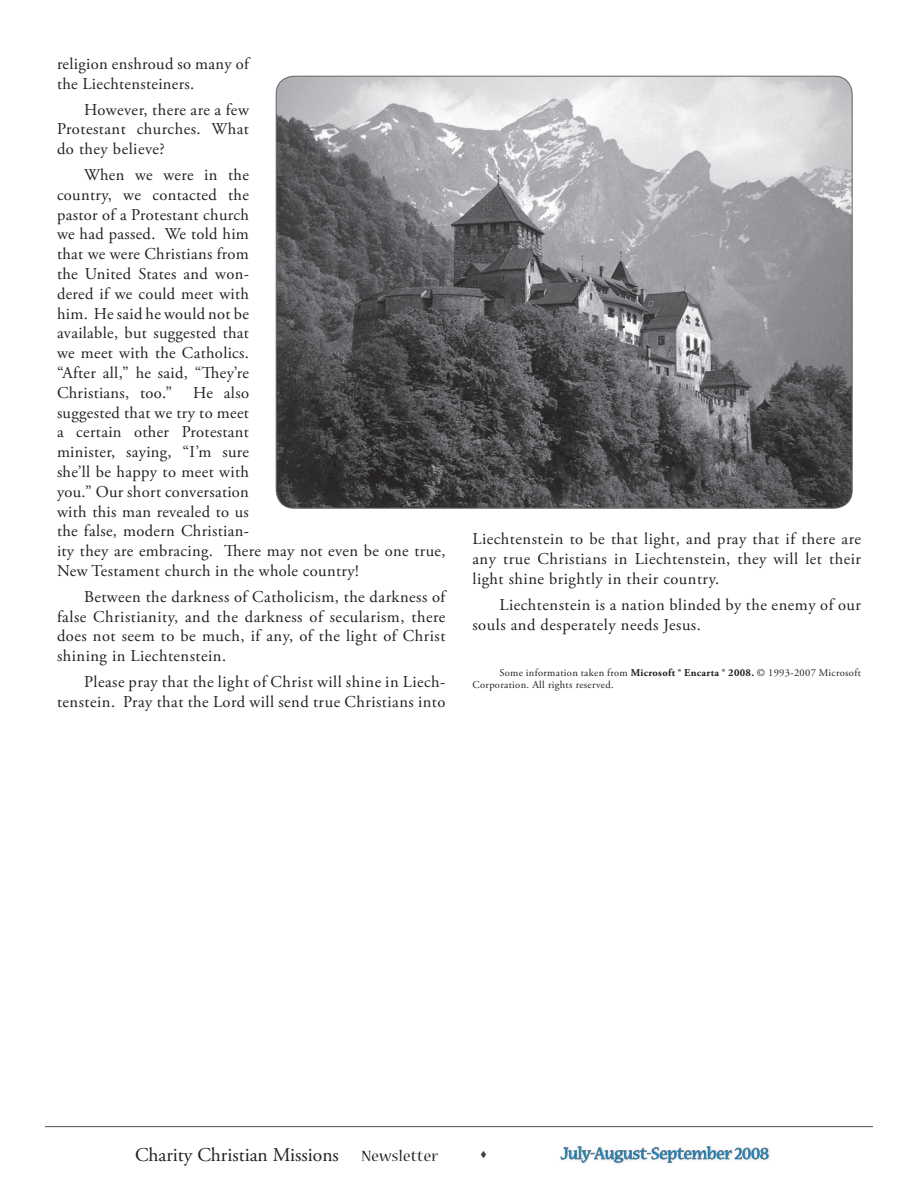
<style>
.page{position:relative;width:918px;height:1188px;background:#fff}
.page>*{position:absolute;margin:0;border:0;box-sizing:border-box;transform-origin:0 0}
.t1{font:19.5px "Adobe Garamond Pro";color:#231f20}
.t2{font:18px "Nueva Std";color:#0082c8}
.t3{font:16.5px/19.8px "Adobe Garamond Pro";letter-spacing:.02em;color:#231f20;text-align:justify}
.t4{font:10.5px/12.6px "Adobe Garamond Pro";letter-spacing:.03em;color:#231f20}
.s1{font-weight:700}
.s2{font-family:"Nueva Std";font-size:16.5px}
</style>
<div class="page">
<svg style="left:561px;top:1146px;width:207px;height:17px"></svg>
<hr style="left:45px;top:1126px;width:828px;height:1px;background:#636366">
<img style="left:276px;top:76px;width:576px;height:432px;border-radius:18px">
<p class="t3" style="left:57px;top:54px;width:193px">religion enshroud so many of the Liechtensteiners.</p>
<p class="t3" style="left:57px;top:100px;width:193px;text-indent:27px">However, there are a few Protestant churches. What do they believe?</p>
<p class="t3" style="left:57px;top:165px;width:194px;text-indent:27px">When we were in the country, we contacted the pastor of a Protestant church we had passed. We told him that we were Christians from the United States and won&shy;dered if we could meet with him. He said he would not be available, but suggested that we meet with the Catholics. “After all,” he said, “They’re Christians, too.”</p>
<p class="t3" style="left:57px;top:383px;width:390px;text-align:left;text-indent:136px">He also<br>suggested that we try to meet<br>a certain other Protestant<br>minister, saying, “I’m sure<br>she’ll be happy to meet with<br>you.” Our short conversation<br>with this man revealed to us<br>the false, modern Christian-<br>ity they are embracing. There may not even be one true,<br>New Testament church in the whole country!</p>
<p class="t3" style="left:57px;top:587px;width:390px;text-indent:27px">Between the darkness of Catholicism, the darkness of false Christianity, and the darkness of secularism, there does not seem to be much, if any, of the light of Christ shining in Liechtenstein.</p>
<p class="t3" style="left:57px;top:672px;width:390px;text-align:right">Please pray that the light of Christ will shine in Liech&shy;tenstein. Pray that the Lord will send true Christians into</p>
<p class="t3" style="left:472px;top:530px;width:390px">Liechtenstein to be that light, and pray that if there are any true Christians in Liechtenstein, they will let their light shine brightly in their country.</p>
<p class="t3" style="left:472px;top:595px;width:390px;text-indent:27px">Liechtenstein is a nation blinded by the enemy of our souls and desperately needs Jesus.</p>
<p class="t4" style="left:472px;top:666px;width:390px;text-indent:27px">Some information taken from <span class="s1">Microsoft ® Encarta ® 2008.</span> © 1993-2007 Microsoft<br>Corporation. All rights reserved.</p>
<p class="t1" style="left:135px;top:1143px;width:305px">Charity Christian Missions <span class="s2">Newsletter</span></p>
<p class="t2" style="left:561px;top:1145px;width:209px">July-August-September 2008</p>
</div>
